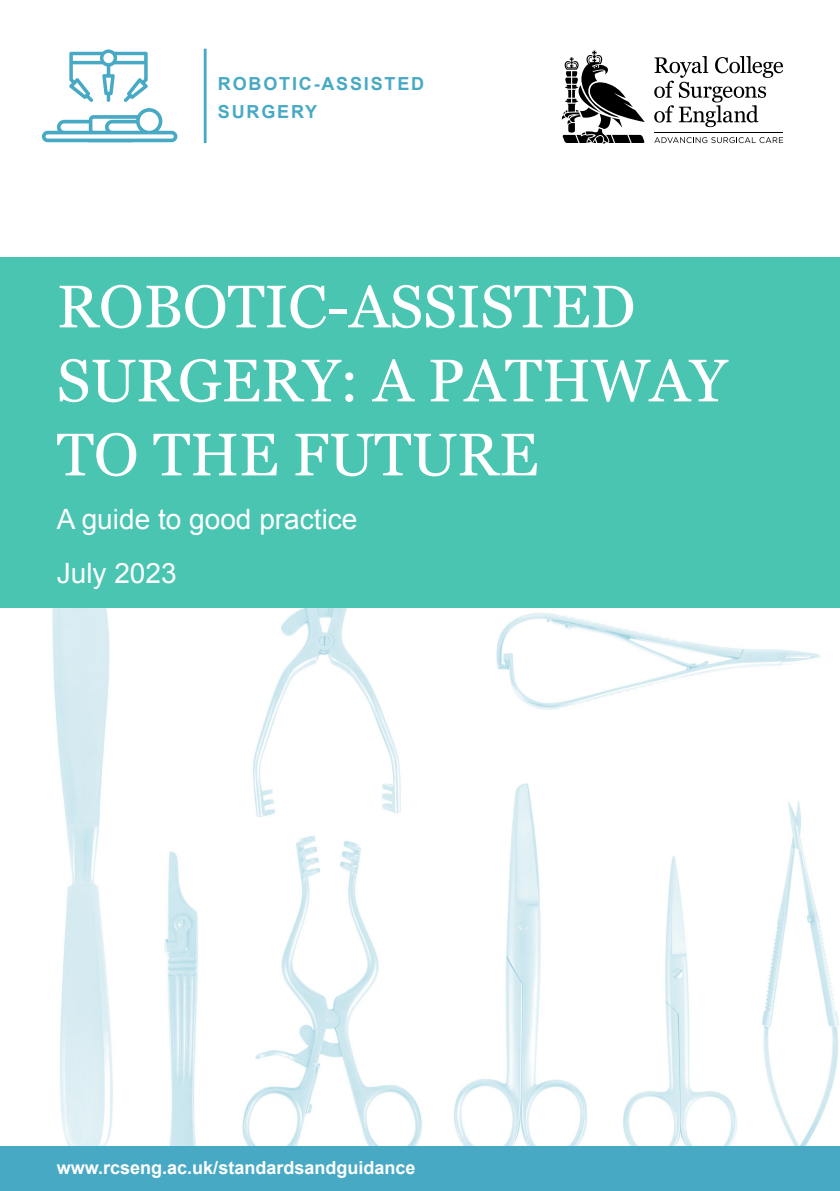
<style>
.page{position:relative;width:840px;height:1191px;background:#fff}
.page>*{position:absolute;margin:0;border:0;box-sizing:border-box;transform-origin:0 0}
.t1{font:60px/74px "Georgia";color:#fff}
.t2{font:28px/53.8px "Arial";color:#fff}
.t3{font:700 18px "Arial";color:#fff}
.t4{font:700 18px/28px "Arial";letter-spacing:.1em;color:#48a9c5}
</style>
<div class="page">
<img style="left:52px;top:608px;width:787px;height:538px">
<svg style="left:561px;top:51px;width:83px;height:92px"></svg>
<svg style="left:654px;top:56px;width:128px;height:71px"></svg>
<svg style="left:654px;top:137px;width:128px;height:6px"></svg>
<hr style="left:654px;top:132px;width:128px;height:1px;background:#000">
<div style="left:0;top:257px;width:839px;height:351px;background:#49c5b1"></div>
<hr style="left:204px;top:49px;width:2px;height:94px;background:#48a9c5">
<div style="left:0;top:1146px;width:839px;height:45px;background:#48a9c5"></div>
<svg style="left:69px;top:49px;width:79px;height:53px"></svg>
<svg style="left:42px;top:108px;width:135px;height:34px"></svg>
<p class="t4" style="left:218px;top:70px;width:208px">ROBOTIC-ASSISTED<br>SURGERY</p>
<p class="t1" style="left:57px;top:267px;width:671px">ROBOTIC-ASSISTED<br>SURGERY: A PATHWAY<br>TO THE FUTURE</p>
<p class="t2" style="left:57px;top:493px;width:302px">A guide to good practice<br>July 2023</p>
<p class="t3" style="left:57px;top:1155px;width:360px">www.rcseng.ac.uk/standardsandguidance</p>
</div>
